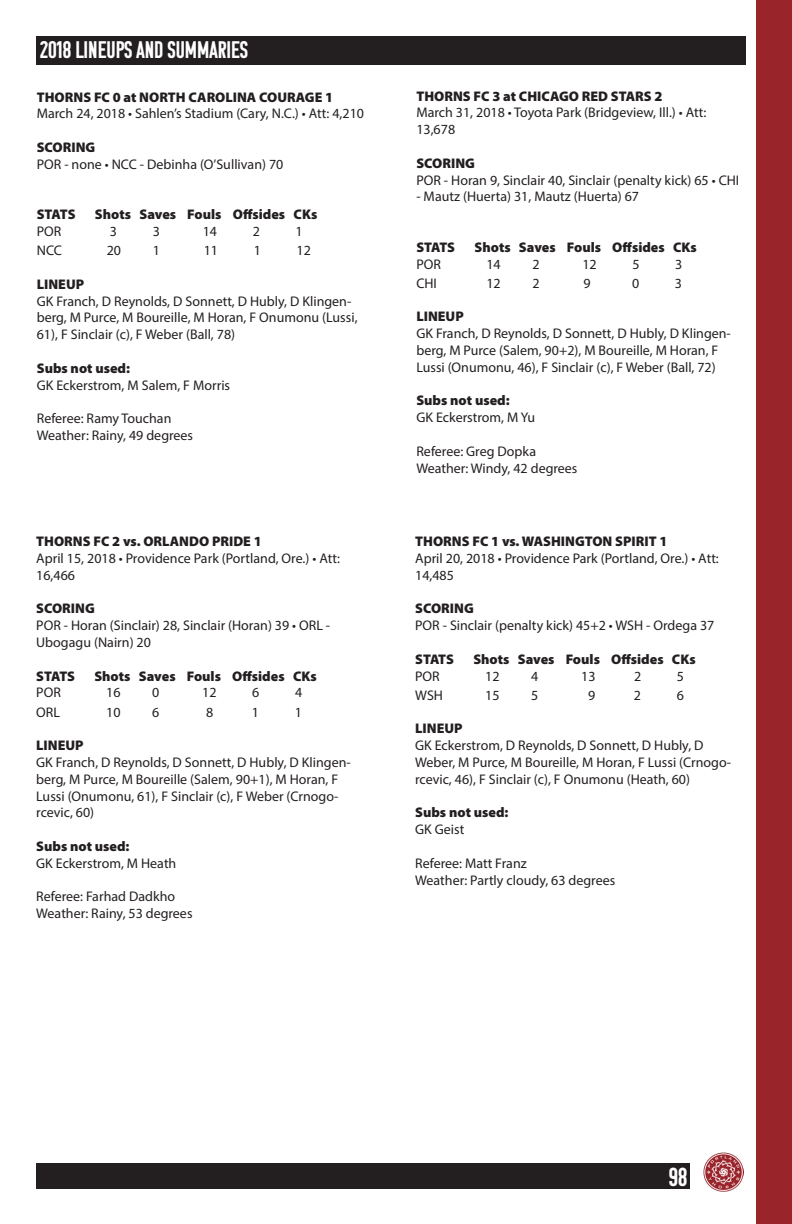
<style>
.page{position:relative;width:792px;height:1224px;background:#fff}
.page>*{position:absolute;margin:0;border:0;box-sizing:border-box;transform-origin:0 0}
.t1{font:26px "Komu B";color:#fff}
.t2{font:24px "Komu B";color:#fff}
.t3{font:14px/16.8px "Myriad Variable Concept";color:#231f20}
</style>
<div class="page">
<div style="left:756px;top:0;width:36px;height:1224px;background:#99242a"></div>
<div style="left:36px;top:36px;width:709px;height:29px;background:#231f20"></div>
<div style="left:36px;top:1164px;width:653px;height:25px;background:#231f20"></div>
<img style="left:704px;top:1152px;width:39px;height:40px">
<p class="t2" style="left:40px;top:37px;width:209px">2018 LINEUPS AND SUMMARIES</p>
<p class="t3" style="left:37px;top:89px;width:329px">THORNS FC 0 at NORTH CAROLINA COURAGE 1<br>March 24, 2018 • Sahlen’s Stadium (Cary, N.C.) • Att: 4,210</p>
<p class="t3" style="left:37px;top:139px;width:60px">SCORING</p>
<p class="t3" style="left:37px;top:156px;width:248px">POR - none • NCC - Debinha (O’Sullivan) 70</p>
<p class="t3" style="left:37px;top:206px;width:40px">STATS</p>
<p class="t3" style="left:95px;top:206px;width:224px">Shots Saves Fouls Offsides CKs</p>
<p class="t3" style="left:37px;top:223px;width:26px">POR</p>
<p class="t3" style="left:110px;top:223px;width:9px">3</p>
<p class="t3" style="left:153px;top:223px;width:9px">3</p>
<p class="t3" style="left:203px;top:223px;width:16px">14</p>
<p class="t3" style="left:253px;top:223px;width:9px">2</p>
<p class="t3" style="left:296px;top:223px;width:9px">1</p>
<p class="t3" style="left:37px;top:242px;width:27px">NCC</p>
<p class="t3" style="left:107px;top:242px;width:16px">20</p>
<p class="t3" style="left:153px;top:242px;width:9px">1</p>
<p class="t3" style="left:204px;top:242px;width:16px">11</p>
<p class="t3" style="left:254px;top:242px;width:9px">1</p>
<p class="t3" style="left:297px;top:242px;width:16px">12</p>
<p class="t3" style="left:37px;top:276px;width:49px">LINEUP</p>
<p class="t3" style="left:37px;top:293px;width:322px">GK Franch, D Reynolds, D Sonnett, D Hubly, D Klingen&shy;berg, M Purce, M Boureille, M Horan, F Onumonu (Lussi,<br>61), F Sinclair (c), F Weber (Ball, 78)</p>
<p class="t3" style="left:37px;top:360px;width:95px">Subs not used:</p>
<p class="t3" style="left:37px;top:377px;width:195px">GK Eckerstrom, M Salem, F Morris</p>
<p class="t3" style="left:37px;top:410px;width:136px">Referee: Ramy Touchan</p>
<p class="t3" style="left:37px;top:427px;width:158px">Weather: Rainy, 49 degrees</p>
<p class="t3" style="left:36px;top:533px;width:305px">THORNS FC 2 vs. ORLANDO PRIDE 1<br>April 15, 2018 • Providence Park (Portland, Ore.) • Att:<br>16,466</p>
<p class="t3" style="left:36px;top:600px;width:60px">SCORING</p>
<p class="t3" style="left:36px;top:617px;width:296px">POR - Horan (Sinclair) 28, Sinclair (Horan) 39 • ORL -<br>Ubogagu (Nairn) 20</p>
<p class="t3" style="left:36px;top:667px;width:40px">STATS</p>
<p class="t3" style="left:94px;top:667px;width:224px">Shots Saves Fouls Offsides CKs</p>
<p class="t3" style="left:36px;top:684px;width:26px">POR</p>
<p class="t3" style="left:106px;top:684px;width:16px">16</p>
<p class="t3" style="left:152px;top:684px;width:9px">0</p>
<p class="t3" style="left:202px;top:684px;width:16px">12</p>
<p class="t3" style="left:252px;top:684px;width:9px">6</p>
<p class="t3" style="left:295px;top:684px;width:9px">4</p>
<p class="t3" style="left:36px;top:703px;width:25px">ORL</p>
<p class="t3" style="left:106px;top:703px;width:16px">10</p>
<p class="t3" style="left:152px;top:703px;width:9px">6</p>
<p class="t3" style="left:206px;top:703px;width:9px">8</p>
<p class="t3" style="left:252px;top:703px;width:9px">1</p>
<p class="t3" style="left:295px;top:703px;width:9px">1</p>
<p class="t3" style="left:36px;top:737px;width:49px">LINEUP</p>
<p class="t3" style="left:36px;top:754px;width:316px">GK Franch, D Reynolds, D Sonnett, D Hubly, D Klingen&shy;berg, M Purce, M Boureille (Salem, 90+1), M Horan, F Lussi (Onumonu, 61), F Sinclair (c), F Weber (Crnogo&shy;rcevic, 60)</p>
<p class="t3" style="left:36px;top:838px;width:95px">Subs not used:</p>
<p class="t3" style="left:36px;top:855px;width:142px">GK Eckerstrom, M Heath</p>
<p class="t3" style="left:36px;top:888px;width:141px">Referee: Farhad Dadkho</p>
<p class="t3" style="left:36px;top:905px;width:158px">Weather: Rainy, 53 degrees</p>
<p class="t3" style="left:416px;top:87px;width:292px">THORNS FC 3 at CHICAGO RED STARS 2<br>March 31, 2018 • Toyota Park (Bridgeview, Ill.) • Att:<br>13,678</p>
<p class="t3" style="left:416px;top:155px;width:60px">SCORING</p>
<p class="t3" style="left:416px;top:171px;width:324px">POR - Horan 9, Sinclair 40, Sinclair (penalty kick) 65 • CHI</p>
<p class="t3" style="left:416px;top:188px;width:224px">- Mautz (Huerta) 31, Mautz (Huerta) 67</p>
<p class="t3" style="left:416px;top:239px;width:40px">STATS</p>
<p class="t3" style="left:475px;top:239px;width:224px">Shots Saves Fouls Offsides CKs</p>
<p class="t3" style="left:416px;top:255px;width:26px">POR</p>
<p class="t3" style="left:486px;top:255px;width:16px">14</p>
<p class="t3" style="left:532px;top:255px;width:9px">2</p>
<p class="t3" style="left:582px;top:255px;width:16px">12</p>
<p class="t3" style="left:632px;top:255px;width:9px">5</p>
<p class="t3" style="left:675px;top:255px;width:9px">3</p>
<p class="t3" style="left:416px;top:275px;width:22px">CHI</p>
<p class="t3" style="left:486px;top:275px;width:16px">12</p>
<p class="t3" style="left:532px;top:275px;width:9px">2</p>
<p class="t3" style="left:583px;top:275px;width:9px">9</p>
<p class="t3" style="left:632px;top:275px;width:9px">0</p>
<p class="t3" style="left:675px;top:275px;width:9px">3</p>
<p class="t3" style="left:416px;top:308px;width:49px">LINEUP</p>
<p class="t3" style="left:416px;top:325px;width:316px">GK Franch, D Reynolds, D Sonnett, D Hubly, D Klingen&shy;berg, M Purce (Salem, 90+2), M Boureille, M Horan, F<br>Lussi (Onumonu, 46), F Sinclair (c), F Weber (Ball, 72)</p>
<p class="t3" style="left:416px;top:392px;width:95px">Subs not used:</p>
<p class="t3" style="left:416px;top:409px;width:120px">GK Eckerstrom, M Yu</p>
<p class="t3" style="left:416px;top:443px;width:121px">Referee: Greg Dopka</p>
<p class="t3" style="left:416px;top:459px;width:163px">Weather: Windy, 42 degrees</p>
<p class="t3" style="left:415px;top:533px;width:305px">THORNS FC 1 vs. WASHINGTON SPIRIT 1<br>April 20, 2018 • Providence Park (Portland, Ore.) • Att:<br>14,485</p>
<p class="t3" style="left:415px;top:600px;width:60px">SCORING</p>
<p class="t3" style="left:415px;top:617px;width:301px">POR - Sinclair (penalty kick) 45+2 • WSH - Ordega 37</p>
<p class="t3" style="left:415px;top:651px;width:40px">STATS</p>
<p class="t3" style="left:473px;top:651px;width:224px">Shots Saves Fouls Offsides CKs</p>
<p class="t3" style="left:415px;top:667px;width:26px">POR</p>
<p class="t3" style="left:485px;top:667px;width:16px">12</p>
<p class="t3" style="left:531px;top:667px;width:9px">4</p>
<p class="t3" style="left:581px;top:667px;width:16px">13</p>
<p class="t3" style="left:634px;top:667px;width:9px">2</p>
<p class="t3" style="left:677px;top:667px;width:9px">5</p>
<p class="t3" style="left:415px;top:687px;width:29px">WSH</p>
<p class="t3" style="left:485px;top:687px;width:16px">15</p>
<p class="t3" style="left:531px;top:687px;width:9px">5</p>
<p class="t3" style="left:588px;top:687px;width:9px">9</p>
<p class="t3" style="left:634px;top:687px;width:9px">2</p>
<p class="t3" style="left:677px;top:687px;width:9px">6</p>
<p class="t3" style="left:415px;top:720px;width:49px">LINEUP</p>
<p class="t3" style="left:415px;top:737px;width:318px">GK Eckerstrom, D Reynolds, D Sonnett, D Hubly, D<br>Weber, M Purce, M Boureille, M Horan, F Lussi (Crnogo&shy;rcevic, 46), F Sinclair (c), F Onumonu (Heath, 60)</p>
<p class="t3" style="left:415px;top:804px;width:95px">Subs not used:</p>
<p class="t3" style="left:415px;top:821px;width:51px">GK Geist</p>
<p class="t3" style="left:415px;top:855px;width:113px">Referee: Matt Franz</p>
<p class="t3" style="left:415px;top:871px;width:202px">Weather: Partly cloudy, 63 degrees</p>
<p class="t1" style="left:669px;top:1162px;width:20px">98</p>
</div>
